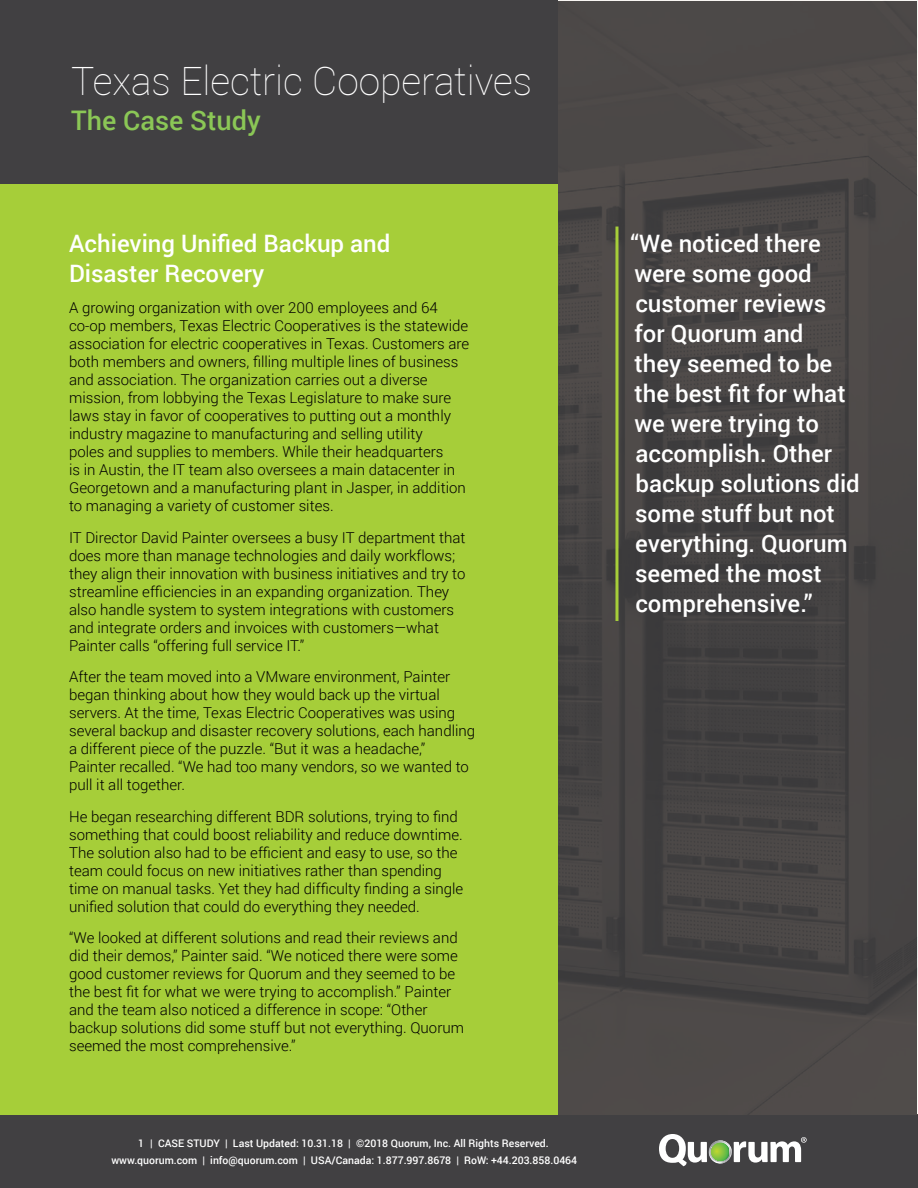
<style>
.page{position:relative;width:918px;height:1188px;background:#fff}
.page>*{position:absolute;margin:0;border:0;box-sizing:border-box;transform-origin:0 0}
.t1{font:100 39px "Roboto";color:#fff}
.t2{font:500 27px "Roboto";color:#8bc756}
.t3{font:500 24px/30px "Roboto";color:#fff}
.t4{font:300 15px/18px "Roboto";color:#000}
.t5{font:500 10.5px/16.5px "Roboto";color:#fff}
</style>
<div class="page">
<div style="left:0;top:1115px;width:918px;height:73px;background:#414042"></div>
<svg style="left:659px;top:1134px;width:148px;height:32px"></svg>
<img style="left:558px;top:1px;width:359px;height:1114px">
<div style="left:0;top:176px;width:558px;height:939px;background:#a6ce39"></div>
<div style="left:0;top:0;width:558px;height:184px;background:#414042"></div>
<hr style="left:615px;top:227px;width:3px;height:394px;background:#a6ce39">
<h1 class="t1" style="left:71px;top:65px;width:462px">Texas Electric Cooperatives</h1>
<h2 class="t2" style="left:71px;top:109px;width:191px">The Case Study</h2>
<h3 class="t3" style="left:69px;top:227px;width:323px">Achieving Unified Backup and<br>Disaster Recovery</h3>
<p class="t4" style="left:69px;top:300px;width:402px">A growing organization with over 200 employees and 64 co-op members, Texas Electric Cooperatives is the statewide association for electric cooperatives in Texas. Customers are both members and owners, filling multiple lines of business and association. The organization carries out a diverse mission, from lobbying the Texas Legislature to make sure laws stay in favor of cooperatives to putting out a monthly industry magazine to manufacturing and selling utility<br>poles and supplies to members. While their headquarters<br>is in Austin, the IT team also oversees a main datacenter in Georgetown and a manufacturing plant in Jasper, in addition to managing a variety of customer sites.</p>
<p class="t4" style="left:69px;top:529px;width:398px">IT Director David Painter oversees a busy IT department that does more than manage technologies and daily workflows; they align their innovation with business initiatives and try to streamline efficiencies in an expanding organization. They also handle system to system integrations with customers and integrate orders and invoices with customers—what Painter calls “offering full service IT.”</p>
<p class="t4" style="left:69px;top:669px;width:408px">After the team moved into a VMware environment, Painter began thinking about how they would back up the virtual servers. At the time, Texas Electric Cooperatives was using several backup and disaster recovery solutions, each handling a different piece of the puzzle. “But it was a headache,” Painter recalled. “We had too many vendors, so we wanted to pull it all together.</p>
<p class="t4" style="left:69px;top:807px;width:396px">He began researching different BDR solutions, trying to find something that could boost reliability and reduce downtime.<br>The solution also had to be efficient and easy to use, so the team could focus on new initiatives rather than spending time on manual tasks. Yet they had difficulty finding a single unified solution that could do everything they needed.</p>
<p class="t4" style="left:69px;top:930px;width:396px">“We looked at different solutions and read their reviews and did their demos,” Painter said. “We noticed there were some good customer reviews for Quorum and they seemed to be the best fit for what we were trying to accomplish.” Painter and the team also noticed a difference in scope: “Other backup solutions did some stuff but not everything. Quorum seemed the most comprehensive.”</p>
<p class="t5" style="left:111px;top:1136px;width:467px;text-indent:39px">| CASE STUDY | Last Updated: 10.31.18 | ©2018 Quorum, Inc. All Rights Reserved. www.quorum.com | info@quorum.com | USA/Canada: 1.877.997.8678 | RoW: +44.203.858.0464</p>
<p class="t5" style="left:138px;top:1136px;width:7px">1</p>
<h3 class="t3" style="left:630px;top:230px;width:231px">“We noticed there were some good customer reviews<br>for Quorum and<br>they seemed to be the best fit for what we were trying to accomplish. Other backup solutions did some stuff but not everything. Quorum seemed the most comprehensive.”</h3>
</div>
